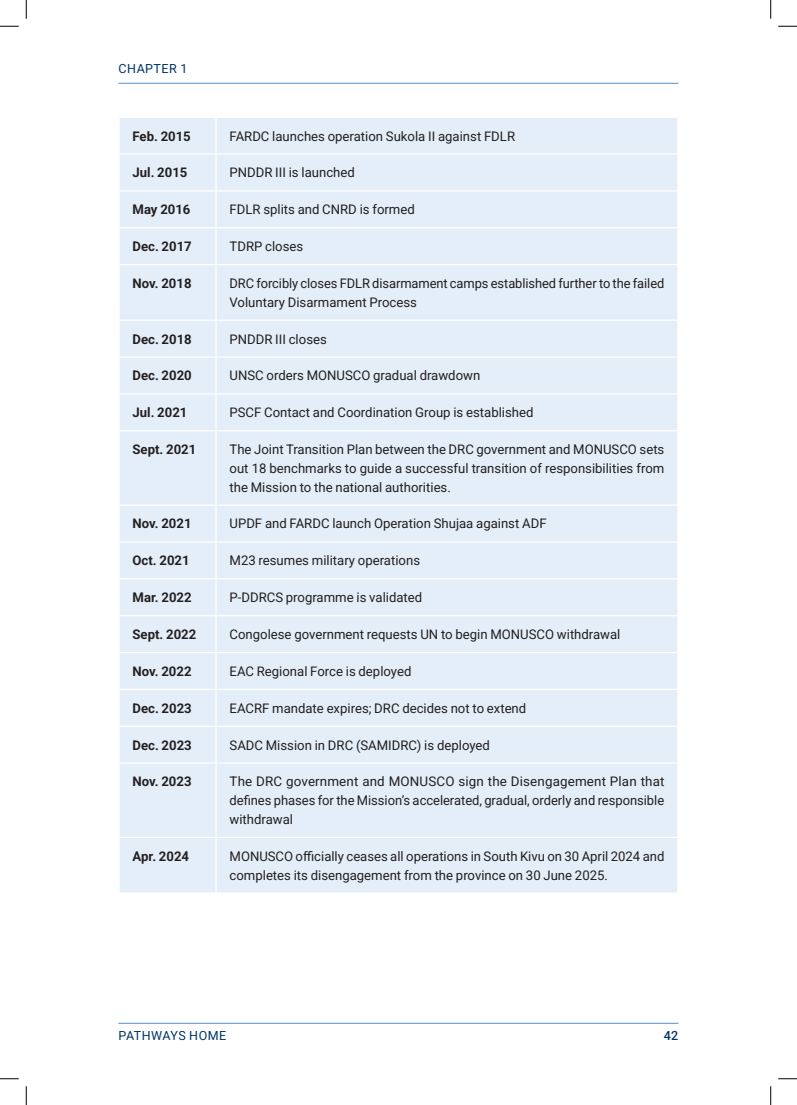
<style>
.page{position:relative;width:797px;height:1105px;background:#fff}
.page>*{position:absolute;margin:0;border:0;box-sizing:border-box;transform-origin:0 0}
.main_text{font:13.12px/18.8px "Roboto";color:#231f20}
.main_text-2{font:700 13.12px "Roboto";color:#231f20}
.t1{font:12.5px "Roboto";letter-spacing:.035em;color:#013668}
.t2{font:500 12.5px "Roboto";color:#013668}
</style>
<div class="page">
<div style="left:120px;top:118px;width:557px;height:774px;background:#e4eef8"></div>
<hr style="left:215px;top:118px;width:2px;height:35px;background:#fff">
<hr style="left:118px;top:153px;width:98px;height:2px;background:#fff">
<hr style="left:216px;top:153px;width:462px;height:2px;background:#fff">
<hr style="left:215px;top:155px;width:2px;height:35px;background:#fff">
<hr style="left:118px;top:190px;width:98px;height:2px;background:#fff">
<hr style="left:216px;top:190px;width:462px;height:2px;background:#fff">
<hr style="left:215px;top:192px;width:2px;height:35px;background:#fff">
<hr style="left:118px;top:227px;width:98px;height:1px;background:#fff">
<hr style="left:216px;top:227px;width:462px;height:1px;background:#fff">
<hr style="left:215px;top:228px;width:2px;height:36px;background:#fff">
<hr style="left:118px;top:264px;width:98px;height:1px;background:#fff">
<hr style="left:216px;top:264px;width:462px;height:1px;background:#fff">
<hr style="left:215px;top:265px;width:2px;height:55px;background:#fff">
<hr style="left:118px;top:320px;width:98px;height:1px;background:#fff">
<hr style="left:216px;top:320px;width:462px;height:1px;background:#fff">
<hr style="left:215px;top:321px;width:2px;height:35px;background:#fff">
<hr style="left:118px;top:356px;width:98px;height:2px;background:#fff">
<hr style="left:216px;top:356px;width:462px;height:2px;background:#fff">
<hr style="left:215px;top:358px;width:2px;height:35px;background:#fff">
<hr style="left:118px;top:393px;width:98px;height:2px;background:#fff">
<hr style="left:216px;top:393px;width:462px;height:2px;background:#fff">
<hr style="left:215px;top:395px;width:2px;height:35px;background:#fff">
<hr style="left:118px;top:430px;width:98px;height:1px;background:#fff">
<hr style="left:216px;top:430px;width:462px;height:1px;background:#fff">
<hr style="left:215px;top:431px;width:2px;height:73px;background:#fff">
<hr style="left:118px;top:504px;width:98px;height:2px;background:#fff">
<hr style="left:216px;top:504px;width:462px;height:2px;background:#fff">
<hr style="left:215px;top:506px;width:2px;height:35px;background:#fff">
<hr style="left:118px;top:541px;width:98px;height:2px;background:#fff">
<hr style="left:216px;top:541px;width:462px;height:2px;background:#fff">
<hr style="left:215px;top:543px;width:2px;height:35px;background:#fff">
<hr style="left:118px;top:578px;width:98px;height:1px;background:#fff">
<hr style="left:216px;top:578px;width:462px;height:1px;background:#fff">
<hr style="left:215px;top:579px;width:2px;height:36px;background:#fff">
<hr style="left:118px;top:615px;width:98px;height:1px;background:#fff">
<hr style="left:216px;top:615px;width:462px;height:1px;background:#fff">
<hr style="left:215px;top:616px;width:2px;height:36px;background:#fff">
<hr style="left:118px;top:652px;width:98px;height:1px;background:#fff">
<hr style="left:216px;top:652px;width:462px;height:1px;background:#fff">
<hr style="left:215px;top:653px;width:2px;height:36px;background:#fff">
<hr style="left:118px;top:689px;width:98px;height:1px;background:#fff">
<hr style="left:216px;top:689px;width:462px;height:1px;background:#fff">
<hr style="left:215px;top:690px;width:2px;height:36px;background:#fff">
<hr style="left:118px;top:726px;width:98px;height:1px;background:#fff">
<hr style="left:216px;top:726px;width:462px;height:1px;background:#fff">
<hr style="left:215px;top:727px;width:2px;height:35px;background:#fff">
<hr style="left:118px;top:762px;width:98px;height:2px;background:#fff">
<hr style="left:216px;top:762px;width:462px;height:2px;background:#fff">
<hr style="left:215px;top:764px;width:2px;height:73px;background:#fff">
<hr style="left:118px;top:837px;width:98px;height:1px;background:#fff">
<hr style="left:216px;top:837px;width:462px;height:1px;background:#fff">
<hr style="left:215px;top:838px;width:2px;height:54px;background:#fff">
<hr style="left:118px;top:83px;width:560px;height:1px;background:#4e91cd">
<hr style="left:118px;top:1023px;width:560px;height:1px;background:#4e91cd">
<svg style="left:0;top:25px;width:19px;height:2px"></svg>
<svg style="left:778px;top:25px;width:19px;height:2px"></svg>
<svg style="left:0;top:1078px;width:19px;height:1px"></svg>
<svg style="left:778px;top:1078px;width:19px;height:1px"></svg>
<svg style="left:25px;top:0;width:2px;height:19px"></svg>
<svg style="left:25px;top:1086px;width:2px;height:19px"></svg>
<svg style="left:770px;top:0;width:1px;height:19px"></svg>
<svg style="left:770px;top:1086px;width:1px;height:19px"></svg>
<p class="t1" style="left:119px;top:60px;width:70px">CHAPTER 1</p>
<p class="main_text-2" style="left:133px;top:127px;width:60px">Feb. 2015</p>
<p class="main_text" style="left:229px;top:126px;width:287px">FARDC launches operation Sukola II against FDLR</p>
<p class="main_text-2" style="left:133px;top:164px;width:56px">Jul. 2015</p>
<p class="main_text" style="left:229px;top:163px;width:127px">PNDDR III is launched</p>
<p class="main_text-2" style="left:133px;top:200px;width:59px">May 2016</p>
<p class="main_text" style="left:229px;top:200px;width:187px">FDLR splits and CNRD is formed</p>
<p class="main_text-2" style="left:133px;top:237px;width:61px">Dec. 2017</p>
<p class="main_text" style="left:229px;top:237px;width:75px">TDRP closes</p>
<p class="main_text-2" style="left:133px;top:274px;width:60px">Nov. 2018</p>
<p class="main_text" style="left:229px;top:273px;width:436px">DRC forcibly closes FDLR disarmament camps established further to the failed<br>Voluntary Disarmament Process</p>
<p class="main_text-2" style="left:133px;top:330px;width:61px">Dec. 2018</p>
<p class="main_text" style="left:229px;top:329px;width:99px">PNDDR III closes</p>
<p class="main_text-2" style="left:133px;top:367px;width:61px">Dec. 2020</p>
<p class="main_text" style="left:229px;top:366px;width:252px">UNSC orders MONUSCO gradual drawdown</p>
<p class="main_text-2" style="left:133px;top:403px;width:56px">Jul. 2021</p>
<p class="main_text" style="left:229px;top:403px;width:305px">PSCF Contact and Coordination Group is established</p>
<p class="main_text-2" style="left:133px;top:440px;width:65px">Sept. 2021</p>
<p class="main_text" style="left:229px;top:440px;width:436px;text-align:justify">The Joint Transition Plan between the DRC government and MONUSCO sets out 18 benchmarks to guide a successful transition of responsibilities from the Mission to the national authorities.</p>
<p class="main_text-2" style="left:133px;top:515px;width:60px">Nov. 2021</p>
<p class="main_text" style="left:229px;top:514px;width:318px">UPDF and FARDC launch Operation Shujaa against ADF</p>
<p class="main_text-2" style="left:133px;top:551px;width:59px">Oct. 2021</p>
<p class="main_text" style="left:229px;top:551px;width:192px">M23 resumes military operations</p>
<p class="main_text-2" style="left:133px;top:588px;width:61px">Mar. 2022</p>
<p class="main_text" style="left:229px;top:588px;width:194px">P-DDRCS programme is validated</p>
<p class="main_text-2" style="left:133px;top:625px;width:65px">Sept. 2022</p>
<p class="main_text" style="left:229px;top:624px;width:392px">Congolese government requests UN to begin MONUSCO withdrawal</p>
<p class="main_text-2" style="left:133px;top:662px;width:60px">Nov. 2022</p>
<p class="main_text" style="left:229px;top:661px;width:183px">EAC Regional Force is deployed</p>
<p class="main_text-2" style="left:133px;top:699px;width:61px">Dec. 2023</p>
<p class="main_text" style="left:229px;top:698px;width:298px">EACRF mandate expires; DRC decides not to extend</p>
<p class="main_text-2" style="left:133px;top:736px;width:61px">Dec. 2023</p>
<p class="main_text" style="left:229px;top:735px;width:262px">SADC Mission in DRC (SAMIDRC) is deployed</p>
<p class="main_text-2" style="left:133px;top:772px;width:60px">Nov. 2023</p>
<p class="main_text" style="left:229px;top:772px;width:436px;text-align:justify">The DRC government and MONUSCO sign the Disengagement Plan that defines phases for the Mission’s accelerated, gradual, orderly and responsible withdrawal</p>
<p class="main_text-2" style="left:133px;top:847px;width:58px">Apr. 2024</p>
<p class="main_text" style="left:229px;top:846px;width:436px">MONUSCO officially ceases all operations in South Kivu on 30 April 2024 and completes its disengagement from the province on 30 June 2025.</p>
<p class="t1" style="left:119px;top:1027px;width:109px">PATHWAYS HOME</p>
<p class="t2" style="left:663px;top:1027px;width:16px">42</p>
</div>
